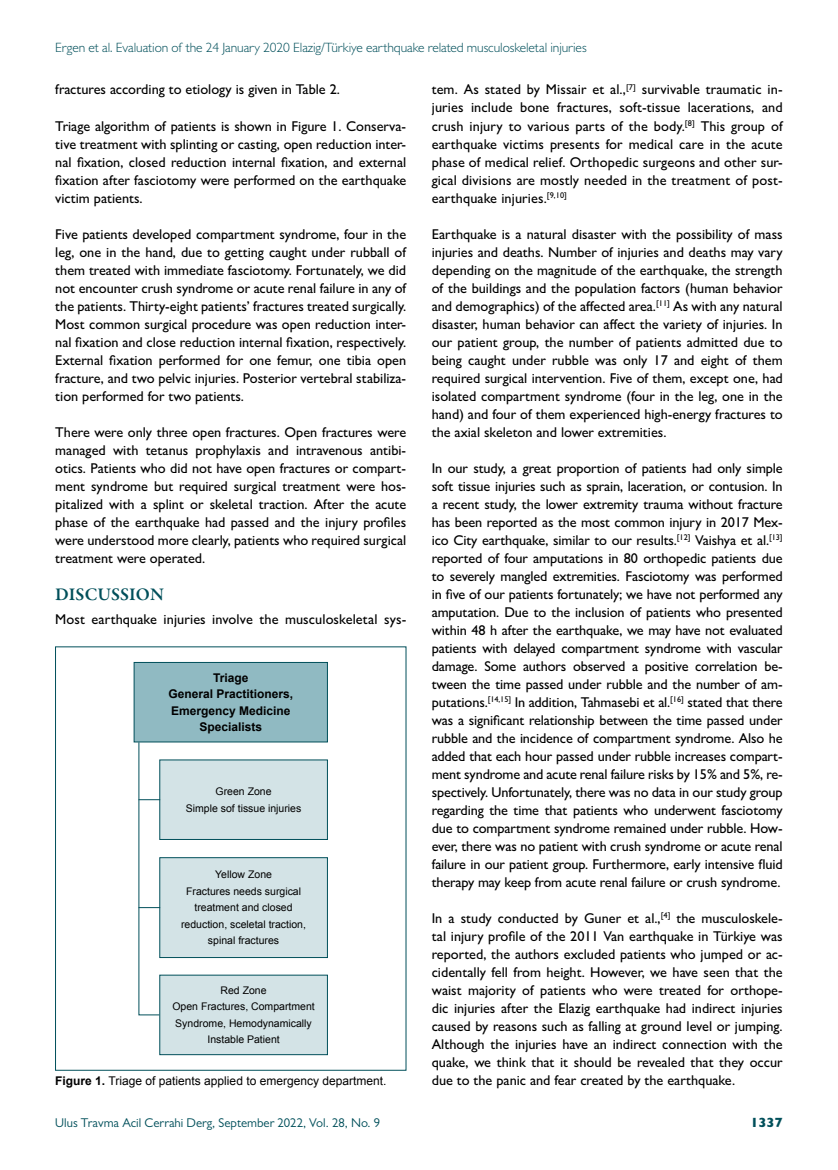
<style>
.page{position:relative;width:838px;height:1170px;background:#fff}
.page>*{position:absolute;margin:0;border:0;box-sizing:border-box;transform-origin:0 0}
.t1{font:600 18px "Garamond Premr Pro";color:#004f5a}
.t2{font:500 14.25px/18px "Gill Sans MT Pro";color:#000;text-align:justify}
.t3{font:300 13.5px "Gill Sans MT Pro";letter-spacing:-.005em;color:#004f5a}
.t4{font:800 13.5px "Gill Sans MT Pro";color:#004f5a}
.t5{font:12.75px "Gill Sans MT Pro";color:#004f5a}
.t6{font:700 12px/16.5px "Arial";color:#000;text-align:center}
.t7{font:12px "Arial";color:#000}
.t8{font:10.5px/16.5px "Arial";color:#000;text-align:center}
.s1{font-weight:700}
</style>
<div class="page">
<div style="left:134px;top:662px;width:194px;height:80px;background:#90bac2;border:1px solid #004f5a"></div>
<div style="left:159px;top:759px;width:169px;height:80px;background:#d3e3e6"></div>
<div style="left:159px;top:974px;width:169px;height:80px;background:#d3e3e6"></div>
<div style="left:159px;top:857px;width:169px;height:100px;background:#d3e3e6;border:1px solid #004f5a"></div>
<svg style="left:138px;top:741px;width:22px;height:274px"></svg>
<p class="t3" style="left:55px;top:39px;width:533px">Ergen et al. Evaluation of the 24 January 2020 Elazig/Türkiye earthquake related musculoskeletal injuries</p>
<p class="t2" style="left:55px;top:81px;width:286px">fractures according to etiology is given in Table 2.</p>
<p class="t2" style="left:55px;top:117px;width:352px">Triage algorithm of patients is shown in Figure 1. Conserva&shy;tive treatment with splinting or casting, open reduction inter&shy;nal fixation, closed reduction internal fixation, and external fixation after fasciotomy were performed on the earthquake victim patients.</p>
<p class="t2" style="left:55px;top:224px;width:352px">Five patients developed compartment syndrome, four in the leg, one in the hand, due to getting caught under rubball of them treated with immediate fasciotomy. Fortunately, we did not encounter crush syndrome or acute renal failure in any of the patients. Thirty-eight patients’ fractures treated surgically.<br>Most common surgical procedure was open reduction inter&shy;nal fixation and close reduction internal fixation, respectively.<br>External fixation performed for one femur, one tibia open fracture, and two pelvic injuries. Posterior vertebral stabiliza&shy;tion performed for two patients.</p>
<p class="t2" style="left:55px;top:422px;width:352px">There were only three open fractures. Open fractures were managed with tetanus prophylaxis and intravenous antibi&shy;otics. Patients who did not have open fractures or compart&shy;ment syndrome but required surgical treatment were hos&shy;pitalized with a splint or skeletal traction. After the acute phase of the earthquake had passed and the injury profiles were understood more clearly, patients who required surgical treatment were operated.</p>
<p class="t1" style="left:55px;top:583px;width:110px">DISCUSSION</p>
<p class="t2" style="left:55px;top:610px;width:352px">Most earthquake injuries involve the musculoskeletal sys-</p>
<p class="t2" style="left:432px;top:81px;width:352px">tem. As stated by Missair et al.,<sup>[7]</sup> survivable traumatic in&shy;juries include bone fractures, soft-tissue lacerations, and crush injury to various parts of the body.<sup>[8]</sup> This group of earthquake victims presents for medical care in the acute phase of medical relief. Orthopedic surgeons and other sur&shy;gical divisions are mostly needed in the treatment of post&shy;earthquake injuries.<sup>[9,10]</sup></p>
<p class="t2" style="left:432px;top:225px;width:352px">Earthquake is a natural disaster with the possibility of mass injuries and deaths. Number of injuries and deaths may vary depending on the magnitude of the earthquake, the strength of the buildings and the population factors (human behavior and demographics) of the affected area.<sup>[11]</sup> As with any natural disaster, human behavior can affect the variety of injuries. In our patient group, the number of patients admitted due to being caught under rubble was only 17 and eight of them required surgical intervention. Five of them, except one, had isolated compartment syndrome (four in the leg, one in the hand) and four of them experienced high-energy fractures to the axial skeleton and lower extremities.</p>
<p class="t2" style="left:432px;top:458px;width:352px">In our study, a great proportion of patients had only simple soft tissue injuries such as sprain, laceration, or contusion. In a recent study, the lower extremity trauma without fracture has been reported as the most common injury in 2017 Mex&shy;ico City earthquake, similar to our results.<sup>[12]</sup> Vaishya et al.<sup>[13] </sup>reported of four amputations in 80 orthopedic patients due to severely mangled extremities. Fasciotomy was performed in five of our patients fortunately; we have not performed any amputation. Due to the inclusion of patients who presented within 48 h after the earthquake, we may have not evaluated patients with delayed compartment syndrome with vascular damage. Some authors observed a positive correlation be&shy;tween the time passed under rubble and the number of am&shy;putations.<sup>[14,15]</sup> In addition, Tahmasebi et al.<sup>[16]</sup> stated that there was a significant relationship between the time passed under rubble and the incidence of compartment syndrome. Also he added that each hour passed under rubble increases compart&shy;ment syndrome and acute renal failure risks by 15% and 5%, re&shy;spectively. Unfortunately, there was no data in our study group regarding the time that patients who underwent fasciotomy due to compartment syndrome remained under rubble. How&shy;ever, there was no patient with crush syndrome or acute renal failure in our patient group. Furthermore, early intensive fluid therapy may keep from acute renal failure or crush syndrome.</p>
<p class="t2" style="left:432px;top:908px;width:352px">In a study conducted by Guner et al.,<sup>[4]</sup> the musculoskele&shy;tal injury profile of the 2011 Van earthquake in Türkiye was reported, the authors excluded patients who jumped or ac&shy;cidentally fell from height. However, we have seen that the waist majority of patients who were treated for orthope&shy;dic injuries after the Elazig earthquake had indirect injuries caused by reasons such as falling at ground level or jumping.<br>Although the injuries have an indirect connection with the quake, we think that it should be revealed that they occur due to the panic and fear created by the earthquake.</p>
<p class="t6" style="left:168px;top:669px;width:126px">Triage<br>General Practitioners,<br>Emergency Medicine<br>Specialists</p>
<p class="t8" style="left:186px;top:783px;width:117px">Green Zone<br>Simple sof tissue injuries</p>
<p class="t8" style="left:181px;top:866px;width:126px">Yellow Zone<br>Fractures needs surgical treatment and closed reduction, sceletal traction, spinal fractures</p>
<p class="t8" style="left:172px;top:982px;width:144px">Red Zone<br>Open Fractures, Compartment<br>Syndrome, Hemodynamically<br>Instable Patient</p>
<p class="t7" style="left:55px;top:1073px;width:333px"><span class="s1">Figure 1.</span> Triage of patients applied to emergency department.</p>
<p class="t5" style="left:55px;top:1115px;width:326px">Ulus Travma Acil Cerrahi Derg, September 2022, Vol. 28, No. 9</p>
<p class="t4" style="left:750px;top:1114px;width:34px">1337</p>
</div>
